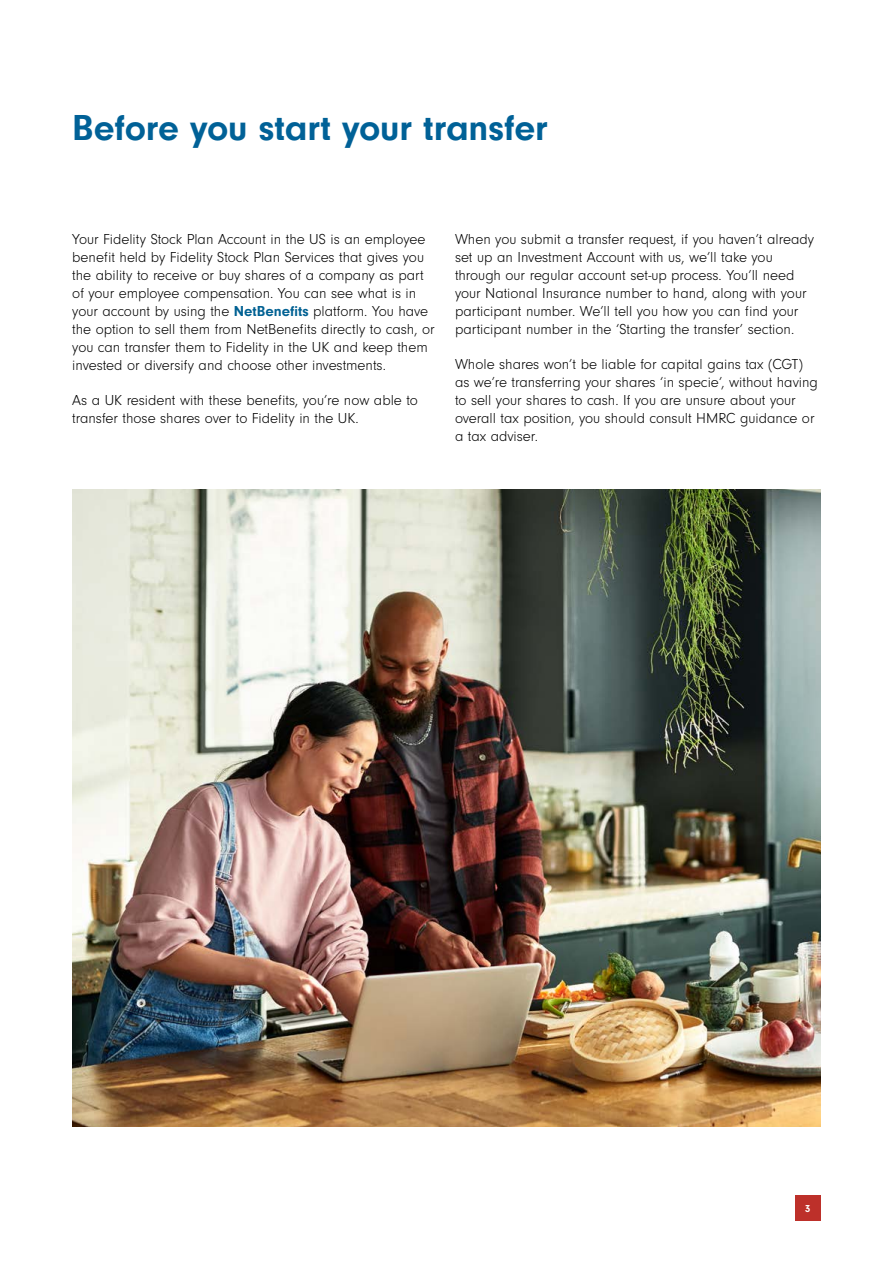
<style>
.page{position:relative;width:893px;height:1263px;background:#fff}
.page>*{position:absolute;margin:0;border:0;box-sizing:border-box;transform-origin:0 0}
.t1{font:700 37.5px "Neuzeit Gro";letter-spacing:-.005em;color:#006197}
.t2{font:300 15px/18px "Neuzeit Gro";color:#000}
.t3{font:700 10.5px "Neuzeit Gro";color:#fff}
.s1{font-weight:700;color:#006193}
</style>
<div class="page">
<div style="left:795px;top:1195px;width:26px;height:25px;background:#bd302a"></div>
<img style="left:72px;top:489px;width:749px;height:638px">
<h1 class="t1" style="left:72px;top:106px;width:477px">Before you start your transfer</h1>
<p class="t2" style="left:72px;top:230px;width:364px">Your Fidelity Stock Plan Account in the US is an employee benefit held by Fidelity Stock Plan Services that gives you the ability to receive or buy shares of a company as part of your employee compensation. You can see what is in your account by using the <span class="s1">NetBenefits</span> platform. You have the option to sell them from NetBenefits directly to cash, or you can transfer them to Fidelity in the UK and keep them invested or diversify and choose other investments.</p>
<p class="t2" style="left:72px;top:391px;width:347px">As a UK resident with these benefits, you’re now able to transfer those shares over to Fidelity in the UK.</p>
<p class="t2" style="left:455px;top:230px;width:361px">When you submit a transfer request, if you haven’t already set up an Investment Account with us, we’ll take you through our regular account set-up process. You’ll need your National Insurance number to hand, along with your participant number. We’ll tell you how you can find your participant number in the ‘Starting the transfer’ section.</p>
<p class="t2" style="left:455px;top:355px;width:364px">Whole shares won’t be liable for capital gains tax (CGT) as we’re transferring your shares ‘in specie’, without having to sell your shares to cash. If you are unsure about your overall tax position, you should consult HMRC guidance or a tax adviser.</p>
<p class="t3" style="left:805px;top:1202px;width:7px">3</p>
</div>
